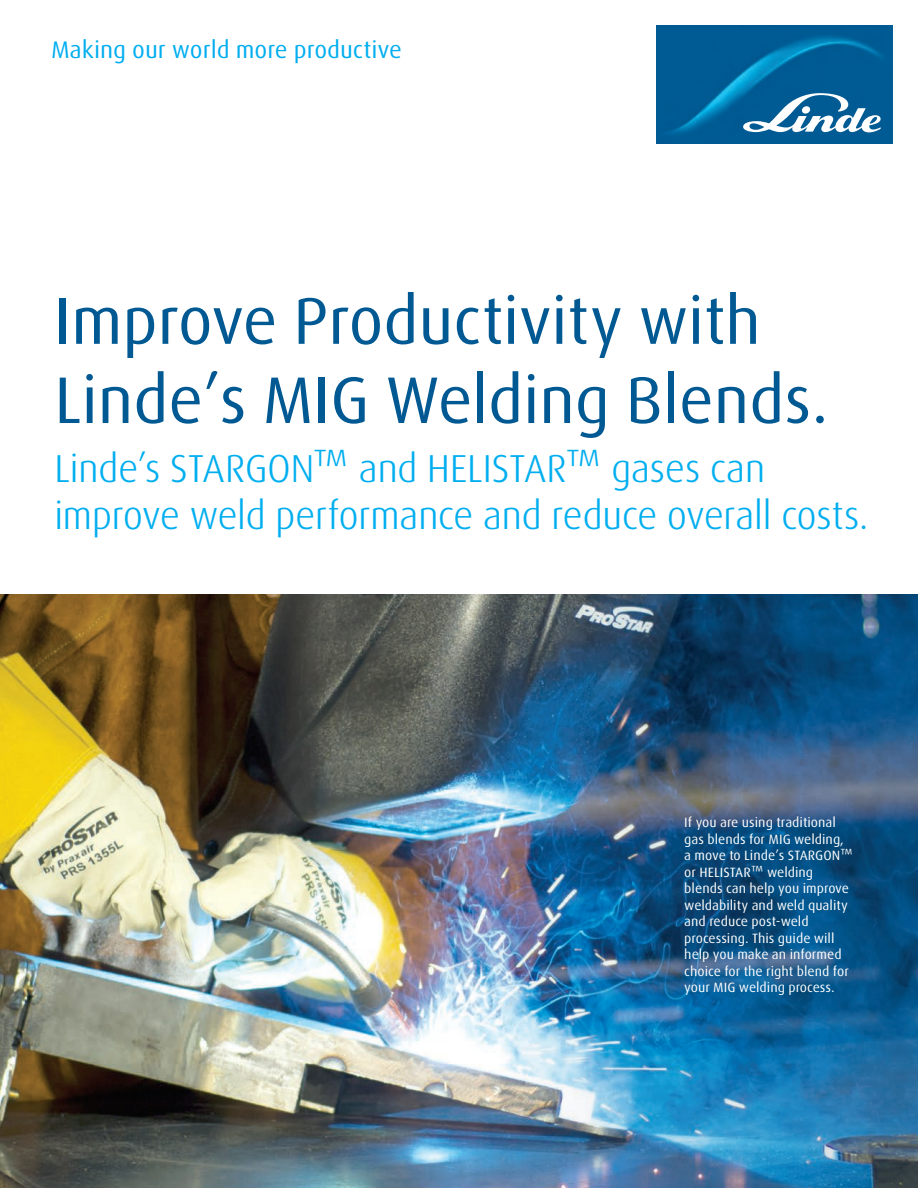
<style>
.page{position:relative;width:918px;height:1188px;background:#fff}
.page>*{position:absolute;margin:0;border:0;box-sizing:border-box;transform-origin:0 0}
.t1{font:66px/79.2px "Linde Dax Global";letter-spacing:-.01em;color:#005992}
.t2{font:300 39px/46.8px "Linde Dax Global";letter-spacing:-.02em;color:#00aeef}
.t3{font:24px "Linde Dax Global";letter-spacing:-.005em;color:#00aeef}
.t4{font:13.5px/16.5px "Linde Dax Global";color:#fff}
</style>
<div class="page">
<img style="left:1px;top:594px;width:466px;height:594px">
<img style="left:467px;top:594px;width:451px;height:594px">
<img style="left:657px;top:25px;width:236px;height:118px">
<svg style="left:743px;top:93px;width:138px;height:39px"></svg>
<h3 class="t3" style="left:51px;top:36px;width:353px">Making our world more productive</h3>
<h1 class="t1" style="left:54px;top:281px;width:776px">Improve Productivity with<br>Linde’s MIG Welding Blends.</h1>
<h2 class="t2" style="left:54px;top:445px;width:816px">Linde’s STARGON™ and HELISTAR™ gases can improve weld performance and reduce overall costs.</h2>
<p class="t4" style="left:684px;top:814px;width:170px">If you are using traditional gas blends for MIG welding, a move to Linde’s STARGON™ or HELISTAR™ welding blends can help you improve weldability and weld quality and reduce post-weld processing. This guide will help you make an informed choice for the right blend for your MIG welding process.</p>
</div>
